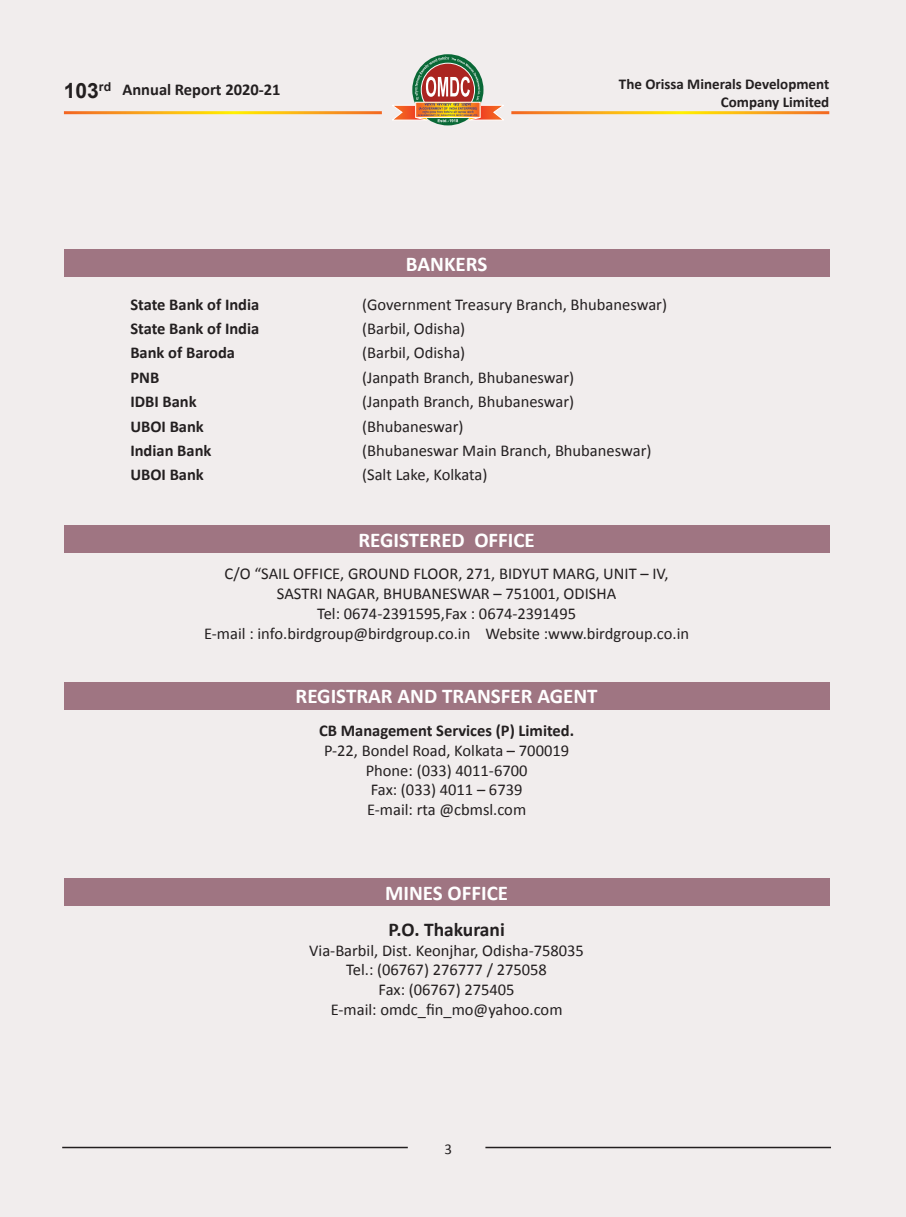
<style>
.page{position:relative;width:906px;height:1217px;background:#fff}
.page>*{position:absolute;margin:0;border:0;box-sizing:border-box;transform-origin:0 0}
.t1{font:700 21px "Calibri";color:#fff}
.t2{font:700 19.5px "Calibri";color:#231f20}
.t3{font:16.5px/19.8px "Calibri";color:#231f20;text-align:center}
.t4{font:700 16.5px "Calibri";color:#231f20}
.t5{font:700 15px/18px "Calibri";color:#231f20;text-align:right}
.t6{font:15px "Calibri";color:#231f20}
.s1{font-family:"Arial";font-size:21px}
</style>
<div class="page">
<div style="left:0;top:0;width:906px;height:1216px;background:#f1eded"></div>
<hr style="left:62px;top:1146px;width:346px;height:1px;background:#231f20">
<hr style="left:485px;top:1146px;width:346px;height:1px;background:#231f20">
<hr style="left:64px;top:111px;width:318px;height:3px;background:#fff">
<hr style="left:511px;top:111px;width:318px;height:3px;background:#fff">
<svg style="left:392px;top:56px;width:112px;height:66px"></svg>
<div style="left:64px;top:249px;width:765px;height:27px;background:#9f7582"></div>
<div style="left:64px;top:525px;width:765px;height:27px;background:#9f7582"></div>
<div style="left:64px;top:681px;width:765px;height:28px;background:#9f7582"></div>
<div style="left:64px;top:877px;width:765px;height:28px;background:#9f7582"></div>
<p class="t4" style="left:64px;top:79px;width:218px"><span class="s1">103</span><sup>rd</sup> Annual Report 2020-21</p>
<p class="t1" style="left:406px;top:250px;width:83px">BANKERS</p>
<p class="t5" style="left:619px;top:75px;width:212px">The Orissa Minerals Development<br>Company Limited</p>
<p class="t4" style="left:130px;top:293px;width:130px">State Bank of India</p>
<p class="t3" style="left:362px;top:294px;width:306px">(Government Treasury Branch, Bhubaneswar)</p>
<p class="t4" style="left:130px;top:318px;width:130px">State Bank of India</p>
<p class="t3" style="left:362px;top:318px;width:105px">(Barbil, Odisha)</p>
<p class="t4" style="left:130px;top:342px;width:106px">Bank of Baroda</p>
<p class="t3" style="left:362px;top:343px;width:105px">(Barbil, Odisha)</p>
<p class="t4" style="left:130px;top:366px;width:30px">PNB</p>
<p class="t3" style="left:362px;top:367px;width:214px">(Janpath Branch, Bhubaneswar)</p>
<p class="t4" style="left:130px;top:391px;width:68px">IDBI Bank</p>
<p class="t3" style="left:362px;top:392px;width:214px">(Janpath Branch, Bhubaneswar)</p>
<p class="t4" style="left:130px;top:415px;width:75px">UBOI Bank</p>
<p class="t3" style="left:362px;top:416px;width:103px">(Bhubaneswar)</p>
<p class="t4" style="left:130px;top:440px;width:83px">Indian Bank</p>
<p class="t3" style="left:362px;top:440px;width:291px">(Bhubaneswar Main Branch, Bhubaneswar)</p>
<p class="t4" style="left:130px;top:464px;width:75px">UBOI Bank</p>
<p class="t3" style="left:362px;top:465px;width:127px">(Salt Lake, Kolkata)</p>
<p class="t1" style="left:358px;top:526px;width:178px">REGISTERED OFFICE</p>
<p class="t3" style="left:204px;top:564px;width:486px">C/O “SAIL OFFICE, GROUND FLOOR, 271, BIDYUT MARG, UNIT – IV, SASTRI NAGAR, BHUBANESWAR – 751001, ODISHA<br>Tel: 0674-2391595,Fax : 0674-2391495<br>E-mail : info.birdgroup@birdgroup.co.in Website :www.birdgroup.co.in</p>
<p class="t1" style="left:295px;top:682px;width:304px">REGISTRAR AND TRANSFER AGENT</p>
<p class="t4" style="left:319px;top:719px;width:256px">CB Management Services (P) Limited.</p>
<p class="t3" style="left:324px;top:740px;width:246px">P-22, Bondel Road, Kolkata – 700019<br>Phone: (033) 4011-6700<br>Fax: (033) 4011 – 6739<br>E-mail: rta @cbmsl.com</p>
<p class="t1" style="left:385px;top:879px;width:124px">MINES OFFICE</p>
<p class="t2" style="left:388px;top:916px;width:118px">P.O. Thakurani</p>
<p class="t3" style="left:309px;top:940px;width:276px">Via-Barbil, Dist. Keonjhar, Odisha-758035<br>Tel.: (06767) 276777 / 275058<br>Fax: (06767) 275405<br>E-mail: omdc_fin_mo@yahoo.com</p>
<p class="t6" style="left:444px;top:1138px;width:9px">3</p>
</div>
